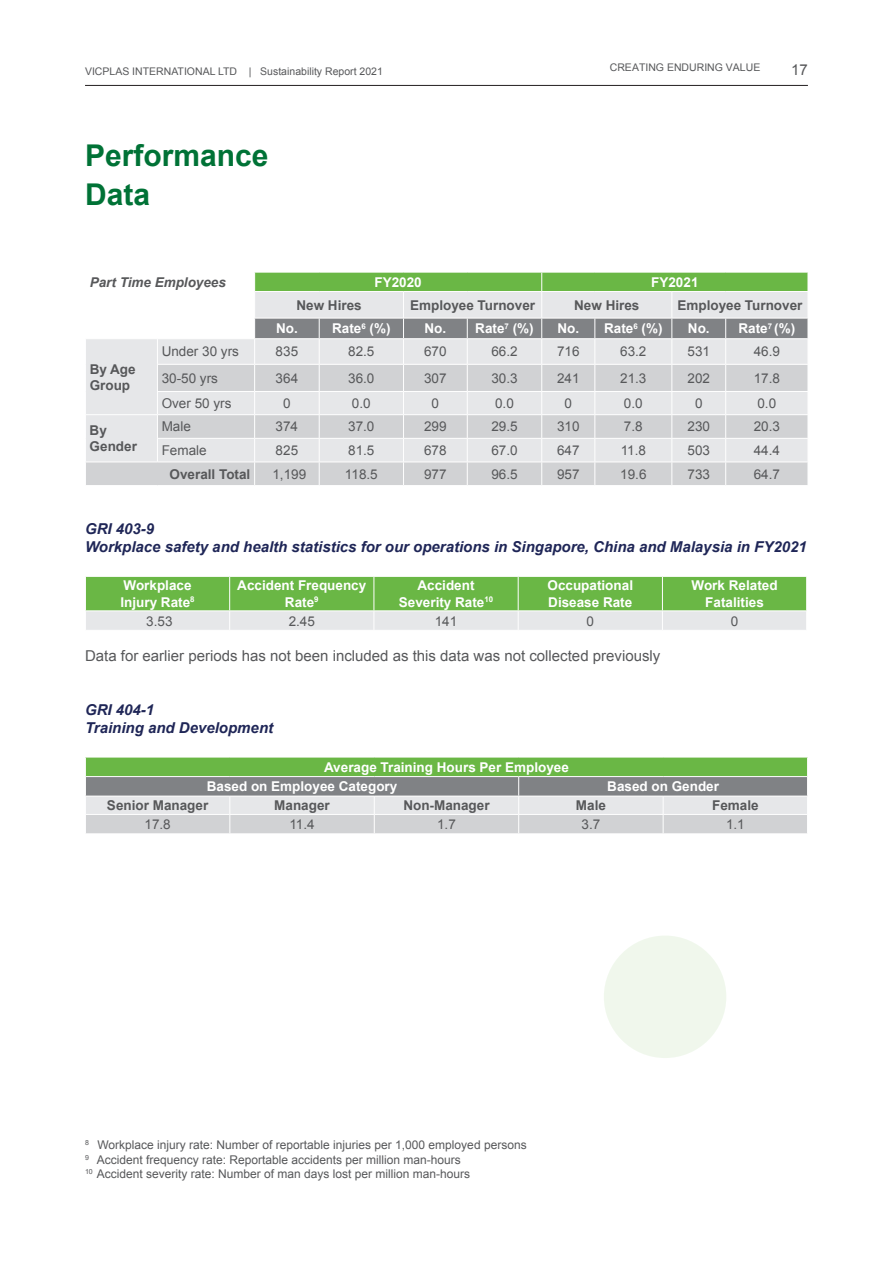
<style>
.page{position:relative;width:893px;height:1263px;background:#fff}
.page>*{position:absolute;margin:0;border:0;box-sizing:border-box;transform-origin:0 0}
.heading_1{font:700 30px "Arial";color:#007236}
.t1{font:italic 700 15px "Arial";color:#1f2657}
.t2{font:15px "Arial";color:#57585a}
.t3{font:700 13.5px/16.2px "Arial";color:#fff;text-align:center}
.t4{font:13.5px "Arial";color:#57585a}
.t5{font:700 13.5px/16.2px "Arial";color:#57585a}
.t6{font:italic 700 13.5px "Arial";color:#57585a}
.t7{font:12px "Arial";color:#57585a}
.t8{font:10.5px "Arial";color:#57585a}
</style>
<div class="page">
<hr style="left:85px;top:85px;width:723px;height:1px;background:#231f20">
<div style="left:86px;top:339px;width:168px;height:25px;background:#e6e7e9"></div>
<svg style="left:86px;top:364px;width:168px;height:121px;background:#dddee0"></svg>
<hr style="left:157px;top:364px;width:98px;height:1px;background:#fff">
<hr style="left:157px;top:391px;width:98px;height:1px;background:#fff">
<hr style="left:85px;top:414px;width:72px;height:1px;background:#fff">
<hr style="left:157px;top:414px;width:98px;height:1px;background:#fff">
<hr style="left:157px;top:438px;width:98px;height:1px;background:#fff">
<svg style="left:157px;top:339px;width:1px;height:123px"></svg>
<hr style="left:85px;top:462px;width:72px;height:1px;background:#fff">
<hr style="left:157px;top:462px;width:98px;height:1px;background:#fff">
<svg style="left:254px;top:272px;width:554px;height:213px;background:#ccd4cc"></svg>
<svg style="left:85px;top:576px;width:722px;height:54px;background:#9bca85"></svg>
<svg style="left:85px;top:757px;width:723px;height:76px;background:#abbfa5"></svg>
<div style="left:604px;top:935px;width:122px;height:123px;background:#f0f7ec;border-radius:50%"></div>
<p class="t8" style="left:610px;top:61px;width:152px">CREATING ENDURING VALUE</p>
<p class="t8" style="left:85px;top:64px;width:299px">VICPLAS INTERNATIONAL LTD | Sustainability Report 2021</p>
<p class="t2" style="left:791px;top:60px;width:18px">17</p>
<p class="heading_1" style="left:85px;top:136px;width:185px">Performance</p>
<p class="heading_1" style="left:85px;top:175px;width:67px">Data</p>
<p class="t6" style="left:90px;top:273px;width:138px">Part Time Employees</p>
<p class="t3" style="left:375px;top:274px;width:49px">FY2020</p>
<p class="t3" style="left:651px;top:274px;width:49px">FY2021</p>
<p class="t5" style="left:296px;top:297px;width:67px">New Hires</p>
<p class="t5" style="left:410px;top:297px;width:127px">Employee Turnover</p>
<p class="t5" style="left:574px;top:297px;width:67px">New Hires</p>
<p class="t5" style="left:677px;top:297px;width:127px">Employee Turnover</p>
<p class="t3" style="left:276px;top:321px;width:23px">No.</p>
<p class="t3" style="left:332px;top:321px;width:60px">Rate<sup>6</sup> (%)</p>
<p class="t3" style="left:424px;top:321px;width:23px">No.</p>
<p class="t3" style="left:475px;top:321px;width:60px">Rate<sup>7</sup> (%)</p>
<p class="t3" style="left:557px;top:321px;width:23px">No.</p>
<p class="t3" style="left:604px;top:321px;width:60px">Rate<sup>6</sup> (%)</p>
<p class="t3" style="left:688px;top:321px;width:23px">No.</p>
<p class="t3" style="left:738px;top:321px;width:58px">Rate<sup>7</sup> (%)</p>
<p class="t5" style="left:90px;top:361px;width:48px">By Age<br>Group</p>
<p class="t4" style="left:162px;top:343px;width:79px">Under 30 yrs</p>
<p class="t4" style="left:276px;top:343px;width:24px">835</p>
<p class="t4" style="left:348px;top:343px;width:28px">82.5</p>
<p class="t4" style="left:424px;top:343px;width:24px">670</p>
<p class="t4" style="left:491px;top:343px;width:28px">66.2</p>
<p class="t4" style="left:557px;top:343px;width:24px">716</p>
<p class="t4" style="left:620px;top:343px;width:28px">63.2</p>
<p class="t4" style="left:687px;top:343px;width:24px">531</p>
<p class="t4" style="left:754px;top:343px;width:28px">46.9</p>
<p class="t4" style="left:162px;top:369px;width:58px">30-50 yrs</p>
<p class="t4" style="left:276px;top:369px;width:24px">364</p>
<p class="t4" style="left:348px;top:369px;width:28px">36.0</p>
<p class="t4" style="left:424px;top:369px;width:24px">307</p>
<p class="t4" style="left:491px;top:369px;width:28px">30.3</p>
<p class="t4" style="left:557px;top:369px;width:24px">241</p>
<p class="t4" style="left:620px;top:369px;width:28px">21.3</p>
<p class="t4" style="left:687px;top:369px;width:24px">202</p>
<p class="t4" style="left:754px;top:369px;width:28px">17.8</p>
<p class="t4" style="left:162px;top:394px;width:71px">Over 50 yrs</p>
<p class="t4" style="left:283px;top:394px;width:9px">0</p>
<p class="t4" style="left:352px;top:394px;width:20px">0.0</p>
<p class="t4" style="left:432px;top:394px;width:9px">0</p>
<p class="t4" style="left:495px;top:394px;width:20px">0.0</p>
<p class="t4" style="left:565px;top:394px;width:9px">0</p>
<p class="t4" style="left:624px;top:394px;width:20px">0.0</p>
<p class="t4" style="left:695px;top:394px;width:9px">0</p>
<p class="t4" style="left:757px;top:394px;width:20px">0.0</p>
<p class="t5" style="left:90px;top:423px;width:49px">By<br>Gender</p>
<p class="t4" style="left:162px;top:418px;width:31px">Male</p>
<p class="t4" style="left:276px;top:418px;width:24px">374</p>
<p class="t4" style="left:348px;top:418px;width:28px">37.0</p>
<p class="t4" style="left:424px;top:418px;width:24px">299</p>
<p class="t4" style="left:491px;top:418px;width:28px">29.5</p>
<p class="t4" style="left:557px;top:418px;width:24px">310</p>
<p class="t4" style="left:624px;top:418px;width:20px">7.8</p>
<p class="t4" style="left:687px;top:418px;width:24px">230</p>
<p class="t4" style="left:754px;top:418px;width:28px">20.3</p>
<p class="t4" style="left:162px;top:441px;width:47px">Female</p>
<p class="t4" style="left:276px;top:441px;width:24px">825</p>
<p class="t4" style="left:348px;top:441px;width:28px">81.5</p>
<p class="t4" style="left:424px;top:441px;width:24px">678</p>
<p class="t4" style="left:491px;top:441px;width:28px">67.0</p>
<p class="t4" style="left:557px;top:441px;width:24px">647</p>
<p class="t4" style="left:621px;top:441px;width:27px">11.8</p>
<p class="t4" style="left:687px;top:441px;width:24px">503</p>
<p class="t4" style="left:754px;top:441px;width:28px">44.4</p>
<p class="t5" style="left:170px;top:466px;width:82px">Overall Total</p>
<p class="t4" style="left:272px;top:465px;width:35px">1,199</p>
<p class="t4" style="left:345px;top:465px;width:34px">118.5</p>
<p class="t4" style="left:424px;top:465px;width:24px">977</p>
<p class="t4" style="left:491px;top:465px;width:28px">96.5</p>
<p class="t4" style="left:557px;top:465px;width:24px">957</p>
<p class="t4" style="left:620px;top:465px;width:28px">19.6</p>
<p class="t4" style="left:687px;top:465px;width:24px">733</p>
<p class="t4" style="left:754px;top:465px;width:28px">64.7</p>
<p class="t1" style="left:85px;top:519px;width:71px">GRI 403-9</p>
<p class="t1" style="left:85px;top:537px;width:723px">Workplace safety and health statistics for our operations in Singapore, China and Malaysia in FY2021</p>
<p class="t3" style="left:124px;top:578px;width:70px">Workplace</p>
<p class="t3" style="left:120px;top:594px;width:76px">Injury Rate<sup>8</sup></p>
<p class="t3" style="left:548px;top:578px;width:87px;text-align:left">Occupational<br>Disease Rate</p>
<p class="t3" style="left:691px;top:578px;width:88px">Work Related<br>Fatalities</p>
<p class="t3" style="left:237px;top:578px;width:131px">Accident Frequency<br>Rate<sup>9</sup></p>
<p class="t3" style="left:418px;top:578px;width:59px">Accident</p>
<p class="t3" style="left:399px;top:594px;width:96px">Severity Rate<sup>10</sup></p>
<p class="t4" style="left:146px;top:612px;width:28px">3.53</p>
<p class="t4" style="left:289px;top:612px;width:28px">2.45</p>
<p class="t4" style="left:435px;top:612px;width:24px">141</p>
<p class="t4" style="left:587px;top:612px;width:9px">0</p>
<p class="t4" style="left:731px;top:612px;width:9px">0</p>
<p class="t2" style="left:85px;top:646px;width:577px">Data for earlier periods has not been included as this data was not collected previously</p>
<p class="t1" style="left:85px;top:699px;width:71px">GRI 404-1</p>
<p class="t1" style="left:85px;top:717px;width:190px">Training and Development</p>
<p class="t3" style="left:324px;top:759px;width:246px">Average Training Hours Per Employee</p>
<p class="t3" style="left:207px;top:779px;width:192px">Based on Employee Category</p>
<p class="t3" style="left:607px;top:779px;width:113px">Based on Gender</p>
<p class="t5" style="left:107px;top:798px;width:103px">Senior Manager</p>
<p class="t5" style="left:274px;top:798px;width:57px">Manager</p>
<p class="t5" style="left:403px;top:798px;width:88px">Non-Manager</p>
<p class="t5" style="left:576px;top:798px;width:32px">Male</p>
<p class="t5" style="left:712px;top:798px;width:48px">Female</p>
<p class="t4" style="left:144px;top:815px;width:28px">17.8</p>
<p class="t4" style="left:289px;top:815px;width:27px">11.4</p>
<p class="t4" style="left:437px;top:815px;width:20px">1.7</p>
<p class="t4" style="left:582px;top:815px;width:20px">3.7</p>
<p class="t4" style="left:726px;top:815px;width:20px">1.1</p>
<p class="t7" style="left:85px;top:1137px;width:443px"><sup>8</sup> Workplace injury rate: Number of reportable injuries per 1,000 employed persons</p>
<p class="t7" style="left:85px;top:1151px;width:377px"><sup>9</sup> Accident frequency rate: Reportable accidents per million man-hours</p>
<p class="t7" style="left:85px;top:1166px;width:387px"><sup>10</sup> Accident severity rate: Number of man days lost per million man-hours</p>
</div>
